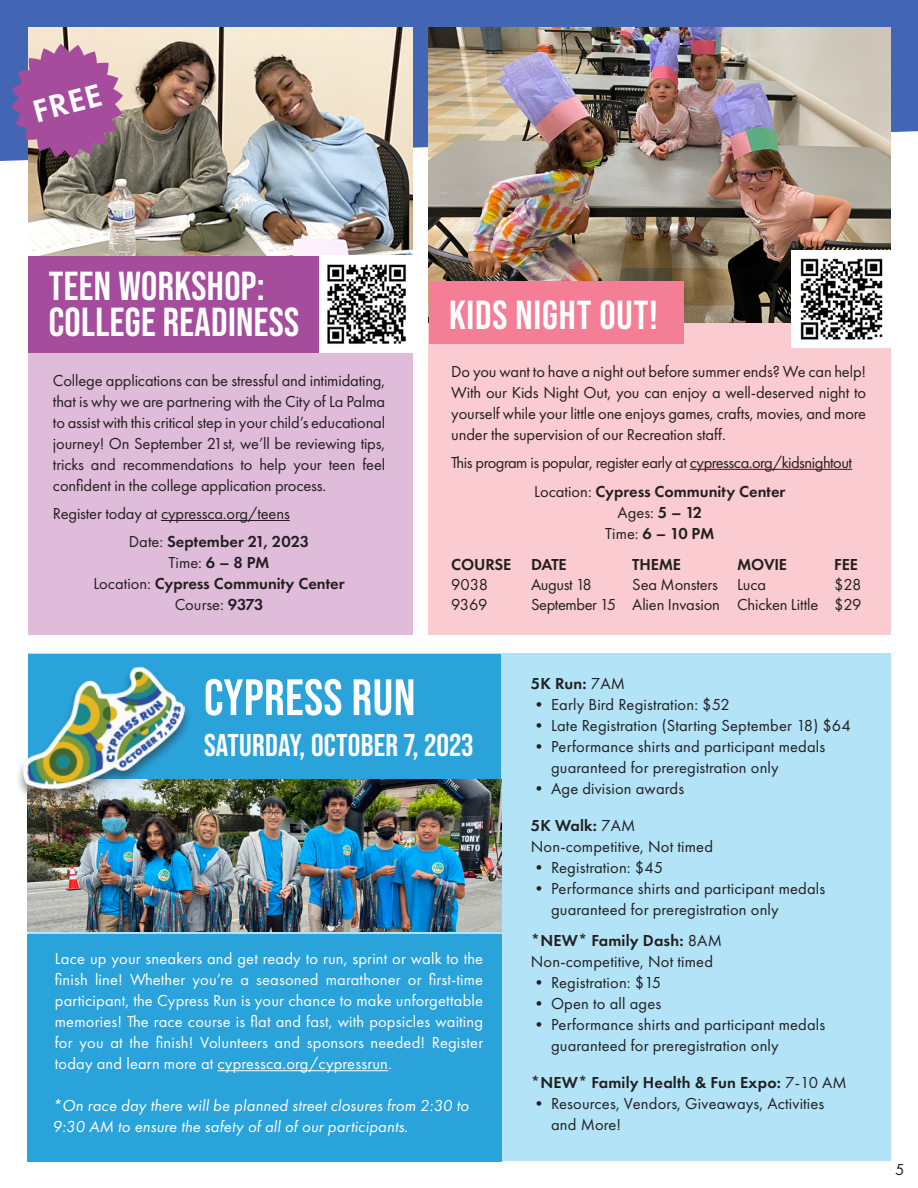
<style>
.page{position:relative;width:918px;height:1188px;background:#fff}
.page>*{position:absolute;margin:0;border:0;box-sizing:border-box;transform-origin:0 0}
.t1{font:700 51px "Bebas Neue Pro";letter-spacing:.01em;color:#fff}
.t2{font:700 40.5px/36px "Bebas Neue Pro";letter-spacing:.01em;color:#fff}
.t3{font:600 33px "Futura PT";color:#fff}
.t4{font:700 31.5px "Bebas Neue Pro";letter-spacing:.01em;color:#fff}
.t5{font:16.5px/21px "Futura PT";letter-spacing:.01em;color:#231f20}
.t6{font:16.5px/21px "Futura PT";letter-spacing:.01em;color:#fff;text-align:justify}
.t7{font:600 16.5px "Futura PT";color:#231f20}
.t8{font:italic 16.5px/21px "Futura PT";letter-spacing:.01em;color:#fff}
.t9{font:16.5px "Futura PT";letter-spacing:-.01em;color:#231f20}
.t10{font:16.5px "Futura PT";letter-spacing:-.03em;color:#231f20}
.t11{font:16.5px "Futura PT";letter-spacing:-.025em;color:#231f20}
.s1{font-weight:400}
.s2{font-weight:600}
</style>
<div class="page">
<div style="left:0;top:0;width:918px;height:161px;background:#4266b3"></div>
<div style="left:429px;top:229px;width:462px;height:406px;background:#facbd0"></div>
<div style="left:28px;top:176px;width:385px;height:459px;background:#dfbcd9"></div>
<div style="left:28px;top:654px;width:863px;height:507px;background:#b2e3f7"></div>
<div style="left:27px;top:934px;width:474px;height:228px;background:#2aa2da"></div>
<hr style="left:690px;top:469px;width:162px;height:1px;background:#231f20">
<hr style="left:218px;top:1070px;width:170px;height:1px;background:#fff">
<img style="left:429px;top:27px;width:462px;height:296px">
<img style="left:28px;top:27px;width:385px;height:229px">
<img style="left:791px;top:251px;width:100px;height:96px">
<svg style="left:11px;top:44px;width:112px;height:115px;background:#9e629c"></svg>
<div style="left:28px;top:654px;width:473px;height:126px;background:#2aa2da"></div>
<div style="left:429px;top:282px;width:255px;height:62px;background:#f37e95"></div>
<div style="left:28px;top:256px;width:292px;height:96px;background:#a64c9d"></div>
<img style="left:320px;top:256px;width:93px;height:96px">
<hr style="left:161px;top:520px;width:129px;height:1px;background:#231f20">
<img style="left:28px;top:780px;width:474px;height:152px">
<div style="left:16px;top:666px;width:177px;height:137px;background:#231f20;opacity:.5"></div>
<img style="left:16px;top:666px;width:177px;height:127px">
<h3 class="t3" style="left:28px;top:92px;width:72px;rotate:-15deg">FREE</h3>
<p class="t2" style="left:49px;top:267px;width:252px">TEEN WORKSHOP:<br>COLLEGE READINESS</p>
<p class="t5" style="left:53px;top:370px;width:334px;text-align:justify">College applications can be stressful and intimidating, that is why we are partnering with the City of La Palma to assist with this critical step in your child’s educational journey! On September 21st, we’ll be reviewing tips, tricks and recommendations to help your teen feel confident in the college application process.</p>
<p class="t9" style="left:53px;top:504px;width:238px">Register today at cypressca.org/teens</p>
<p class="t7" style="left:129px;top:531px;width:182px"><span class="s1">Date:</span> September 21, 2023</p>
<p class="t5" style="left:169px;top:552px;width:102px">Time: <span class="s2">6 – 8 PM</span></p>
<p class="t7" style="left:93px;top:573px;width:253px"><span class="s1">Location:</span> Cypress Community Center</p>
<p class="t5" style="left:175px;top:594px;width:90px">Course: <span class="s2">9373</span></p>
<p class="t2" style="left:449px;top:296px;width:210px">KIDS NIGHT OUT!</p>
<p class="t5" style="left:451px;top:361px;width:416px;text-align:justify">Do you want to have a night out before summer ends? We can help!<br>With our Kids Night Out, you can enjoy a well-deserved night to yourself while your little one enjoys games, crafts, movies, and more under the supervision of our Recreation staff.</p>
<p class="t10" style="left:451px;top:452px;width:402px">This program is popular, register early at cypressca.org/kidsnightout</p>
<p class="t7" style="left:451px;top:554px;width:62px">COURSE</p>
<p class="t5" style="left:451px;top:574px;width:38px">9038</p>
<p class="t5" style="left:451px;top:594px;width:38px">9369</p>
<p class="t7" style="left:534px;top:481px;width:253px"><span class="s1">Location:</span> Cypress Community Center</p>
<p class="t5" style="left:618px;top:502px;width:86px">Ages: <span class="s2">5 – 12</span></p>
<p class="t7" style="left:605px;top:523px;width:111px"><span class="s1">Time:</span> 6 – 10 PM</p>
<p class="t7" style="left:531px;top:554px;width:37px">DATE</p>
<p class="t11" style="left:531px;top:575px;width:62px">August 18</p>
<p class="t11" style="left:531px;top:595px;width:87px">September 15</p>
<p class="t7" style="left:632px;top:554px;width:50px">THEME</p>
<p class="t9" style="left:632px;top:575px;width:87px">Sea Monsters</p>
<p class="t9" style="left:632px;top:595px;width:89px">Alien Invasion</p>
<p class="t7" style="left:737px;top:554px;width:52px">MOVIE</p>
<p class="t5" style="left:737px;top:574px;width:31px">Luca</p>
<p class="t9" style="left:737px;top:595px;width:83px">Chicken Little</p>
<p class="t7" style="left:834px;top:554px;width:25px">FEE</p>
<p class="t5" style="left:834px;top:574px;width:29px">$28</p>
<p class="t5" style="left:834px;top:594px;width:29px">$29</p>
<p class="t1" style="left:204px;top:668px;width:213px">CYPRESS RUN</p>
<p class="t4" style="left:204px;top:727px;width:271px">SATURDAY, OCTOBER 7, 2023</p>
<p class="t6" style="left:55px;top:948px;width:430px">Lace up your sneakers and get ready to run, sprint or walk to the finish line! Whether you’re a seasoned marathoner or first-time participant, the Cypress Run is your chance to make unforgettable memories! The race course is flat and fast, with popsicles waiting for you at the finish! Volunteers and sponsors needed! Register today and learn more at cypressca.org/cypressrun.</p>
<p class="t8" style="left:53px;top:1095px;width:418px">*On race day there will be planned street closures from 2:30 to<br>9:30 AM to ensure the safety of all of our participants.</p>
<p class="t7" style="left:531px;top:673px;width:96px">5K Run: <span class="s1">7AM</span></p>
<p class="t5" style="left:531px;top:694px;width:201px">• Early Bird Registration: $52</p>
<p class="t5" style="left:531px;top:715px;width:322px">• Late Registration (Starting September 18) $64</p>
<p class="t5" style="left:551px;top:736px;width:276px;text-indent:-20px">• Performance shirts and participant medals guaranteed for preregistration only</p>
<p class="t5" style="left:531px;top:778px;width:155px">• Age division awards</p>
<p class="t7" style="left:531px;top:815px;width:106px">5K Walk: <span class="s1">7AM</span></p>
<p class="t5" style="left:531px;top:835px;width:184px">Non-competitive, Not timed</p>
<p class="t5" style="left:531px;top:856px;width:134px">• Registration: $45</p>
<p class="t5" style="left:551px;top:877px;width:276px;text-indent:-20px">• Performance shirts and participant medals guaranteed for preregistration only</p>
<p class="t7" style="left:531px;top:931px;width:193px">*NEW* Family Dash: <span class="s1">8AM</span></p>
<p class="t5" style="left:531px;top:951px;width:184px">Non-competitive, Not timed</p>
<p class="t5" style="left:531px;top:972px;width:132px">• Registration: $15</p>
<p class="t5" style="left:531px;top:993px;width:132px">• Open to all ages</p>
<p class="t5" style="left:551px;top:1014px;width:276px;text-indent:-20px">• Performance shirts and participant medals guaranteed for preregistration only</p>
<p class="t7" style="left:531px;top:1072px;width:318px">*NEW* Family Health &amp; Fun Expo: <span class="s1">7-10 AM</span></p>
<p class="t5" style="left:551px;top:1093px;width:275px;text-indent:-20px">• Resources, Vendors, Giveaways, Activities and More!</p>
<p class="t5" style="left:895px;top:1159px;width:11px">5</p>
</div>
